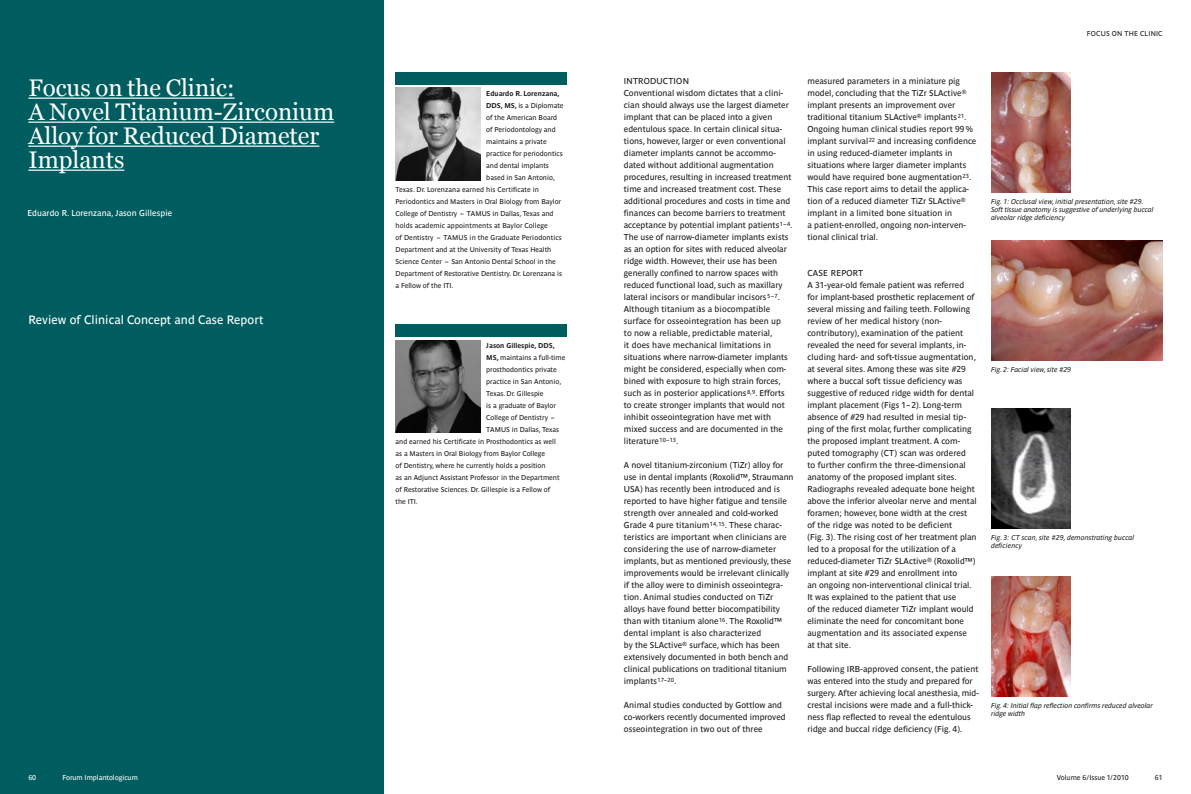
<style>
.page{position:relative;width:1191px;height:794px;background:#fff}
.page>*{position:absolute;margin:0;border:0;box-sizing:border-box;transform-origin:0 0}
.t1{font:24px/24px "Georgia";color:#fff}
.t2{font:12px "Parisine";letter-spacing:.005em;color:#fff}
.t3{font:8.5px/12px "Parisine";color:#241f1f}
.t4{font:8.5px "Parisine";letter-spacing:.01em;color:#fff}
.t5{font:7px "Parisine";color:#241f1f}
.t6{font:italic 7px/8px "Parisine";color:#241f1f}
.t7{font:700 7px "Parisine";color:#241f1f}
.t8{font:7px "Parisine";color:#fff}
.s1{font-weight:700}
</style>
<div class="page">
<div style="left:0;top:0;width:383px;height:794px;background:#005d5f"></div>
<img style="left:991px;top:72px;width:79px;height:120px">
<img style="left:991px;top:240px;width:171px;height:120px">
<img style="left:991px;top:408px;width:79px;height:120px">
<img style="left:991px;top:576px;width:79px;height:120px">
<div style="left:395px;top:72px;width:172px;height:12px;background:#005d5f"></div>
<div style="left:395px;top:324px;width:172px;height:12px;background:#005d5f"></div>
<hr style="left:28px;top:98px;width:207px;height:1px;background:#fff">
<hr style="left:28px;top:122px;width:306px;height:1px;background:#fff">
<hr style="left:28px;top:146px;width:291px;height:1px;background:#fff">
<hr style="left:28px;top:170px;width:96px;height:1px;background:#fff">
<img style="left:395px;top:88px;width:85px;height:92px">
<img style="left:395px;top:340px;width:85px;height:92px">
<h1 class="t1" style="left:28px;top:76px;width:307px">Focus on the Clinic:<br>A Novel Titanium-Zirconium<br>Alloy for Reduced Diameter<br>Implants</h1>
<p class="t4" style="left:27px;top:208px;width:146px">Eduardo R. Lorenzana, Jason Gillespie</p>
<h2 class="t2" style="left:28px;top:313px;width:237px">Review of Clinical Concept and Case Report</h2>
<p class="t7" style="left:486px;top:89px;width:75px">Eduardo R. Lorenzana,</p>
<p class="t5" style="left:486px;top:101px;width:79px"><span class="s1">DDS, MS,</span> is a Diplomate</p>
<p class="t5" style="left:486px;top:113px;width:72px">of the American Board</p>
<p class="t5" style="left:486px;top:125px;width:71px">of Periodontology and</p>
<p class="t5" style="left:486px;top:137px;width:62px">maintains a private</p>
<p class="t5" style="left:486px;top:149px;width:78px">practice for periodontics</p>
<p class="t5" style="left:486px;top:161px;width:64px">and dental implants</p>
<p class="t5" style="left:486px;top:173px;width:70px">based in San Antonio,</p>
<p class="t5" style="left:395px;top:185px;width:145px">Texas. Dr. Lorenzana earned his Certificate in</p>
<p class="t5" style="left:395px;top:197px;width:167px">Periodontics and Masters in Oral Biology from Baylor</p>
<p class="t5" style="left:395px;top:209px;width:159px">College of Dentistry – TAMUS in Dallas, Texas and</p>
<p class="t5" style="left:395px;top:221px;width:154px">holds academic appointments at Baylor College</p>
<p class="t5" style="left:395px;top:233px;width:168px">of Dentistry – TAMUS in the Graduate Periodontics</p>
<p class="t5" style="left:395px;top:245px;width:157px">Department and at the University of Texas Health</p>
<p class="t5" style="left:395px;top:257px;width:162px">Science Center – San Antonio Dental School in the</p>
<p class="t5" style="left:395px;top:269px;width:168px">Department of Restorative Dentistry. Dr. Lorenzana is</p>
<p class="t5" style="left:395px;top:281px;width:59px">a Fellow of the ITI.</p>
<p class="t7" style="left:486px;top:341px;width:70px">Jason Gillespie, DDS,</p>
<p class="t5" style="left:486px;top:353px;width:81px"><span class="s1">MS,</span> maintains a full-time</p>
<p class="t5" style="left:486px;top:365px;width:72px">prosthodontics private</p>
<p class="t5" style="left:486px;top:377px;width:76px">practice in San Antonio,</p>
<p class="t5" style="left:486px;top:389px;width:59px">Texas. Dr. Gillespie</p>
<p class="t5" style="left:486px;top:401px;width:71px">is a graduate of Baylor</p>
<p class="t5" style="left:486px;top:413px;width:71px">College of Dentistry –</p>
<p class="t5" style="left:486px;top:425px;width:74px">TAMUS in Dallas, Texas</p>
<p class="t5" style="left:395px;top:437px;width:162px">and earned his Certificate in Prosthodontics as well</p>
<p class="t5" style="left:395px;top:449px;width:151px">as a Masters in Oral Biology from Baylor College</p>
<p class="t5" style="left:395px;top:461px;width:152px">of Dentistry, where he currently holds a position</p>
<p class="t5" style="left:395px;top:473px;width:165px">as an Adjunct Assistant Professor in the Department</p>
<p class="t5" style="left:395px;top:485px;width:156px">of Restorative Sciences. Dr. Gillespie is a Fellow of</p>
<p class="t5" style="left:395px;top:497px;width:24px">the ITI.</p>
<p class="t5" style="left:1087px;top:29px;width:9px">Focuson</p>
<p class="t5" style="left:1124px;top:29px;width:25px">The Clinic</p>
<p class="t3" style="left:624px;top:75px;width:170px">INTRODUCTION<br>Conventional wisdom dictates that a clini&shy;cian should always use the largest diameter implant that can be placed into a given edentulous space. In certain clinical situa&shy;tions, however, larger or even conventional diameter implants cannot be accommo&shy;dated without additional augmentation procedures, resulting in increased treatment time and increased treatment cost. These additional procedures and costs in time and finances can become barriers to treatment acceptance by potential implant patients<sup>1–4</sup>.<br>The use of narrow-diameter implants exists as an option for sites with reduced alveolar ridge width. However, their use has been generally confined to narrow spaces with reduced functional load, such as maxillary lateral incisors or mandibular incisors<sup>5–7</sup>.<br>Although titanium as a biocompatible surface for osseointegration has been up<br>to now a reliable, predictable material,<br>it does have mechanical limitations in situations where narrow-diameter implants might be considered, especially when com&shy;bined with exposure to high strain forces, such as in posterior applications<sup>8,9</sup>. Efforts to create stronger implants that would not inhibit -osseointegration have met with mixed success and are documented in the literature<sup>10–13</sup>.</p>
<p class="t3" style="left:624px;top:459px;width:171px">A novel titanium-zirconium (TiZr) alloy for use in dental implants (Roxolid™, Straumann USA) has recently been introduced and is reported to have higher fatigue and tensile strength over annealed and cold-worked Grade 4 pure titanium<sup>14,15</sup>. These charac&shy;teristics are important when clinicians are considering the use of narrow-diameter implants, but as mentioned previously, these improvements would be irrelevant clinically if the alloy were to diminish osseointegra&shy;tion. Animal studies conducted on TiZr alloys have found better biocompatibility than with titanium alone<sup>16</sup>. The Roxolid™ dental implant is also characterized<br>by the SLActive<sup>®</sup> surface, which has been extensively documented in both bench and clinical publications on traditional titanium implants<sup>17–20</sup>.</p>
<p class="t3" style="left:624px;top:699px;width:163px">Animal studies conducted by Gottlow and co-workers recently documented improved osseointegration in two out of three</p>
<p class="t3" style="left:807px;top:75px;width:170px">measured parameters in a miniature pig model, concluding that the TiZr SLActive<sup>® </sup>implant presents an improvement over traditional titanium SLActive<sup>®</sup> implants<sup>21</sup>.<br>Ongoing human clinical studies report 99% implant survival<sup>22</sup> and increasing confidence in using reduced-diameter implants in situations where larger diameter implants would have required bone augmentation<sup>23</sup>.<br>This case report aims to detail the applica&shy;tion of a reduced diameter TiZr SLActive<sup>® </sup>implant in a limited bone situation in<br>a patient-enrolled, ongoing non-interven&shy;tional clinical trial.</p>
<p class="t3" style="left:807px;top:267px;width:171px">CASE REPORT<br>A 31-year-old female patient was referred for implant-based prosthetic replacement of several missing and failing teeth. -Following review of her medical history (non&shy;contributory), examination of the patient revealed the need for several implants, in&shy;cluding hard- and soft-tissue augmentation, at several sites. Among these was site #29 where a buccal soft tissue deficiency was suggestive of reduced ridge width for dental implant placement (Figs 1–2). Long-term absence of #29 had resulted in mesial tip&shy;ping of the first molar, further complicating the proposed implant treatment. A com&shy;puted tomography (CT) scan was ordered<br>to further confirm the three-dimensional anatomy of the proposed implant sites.<br>Radiographs revealed adequate bone height above the inferior alveolar nerve and mental foramen; however, bone width at the crest of the ridge was noted to be deficient<br>(Fig. 3). The rising cost of her treatment plan led to a proposal for the utilization of a reduced-diameter TiZr SLActive<sup>®</sup> (Roxolid™) implant at site #29 and enrollment into<br>an ongoing non-interventional clinical trial.<br>It was explained to the patient that use<br>of the reduced diameter TiZr implant would eliminate the need for concomitant bone augmentation and its associated expense at that site.</p>
<p class="t3" style="left:807px;top:663px;width:173px">Following IRB-approved consent, the patient was entered into the study and prepared for surgery. After achieving local anesthesia, mid&shy;crestal incisions were made and a full-thick&shy;ness flap reflected to reveal the edentulous ridge and buccal ridge deficiency (Fig. 4).</p>
<p class="t6" style="left:991px;top:198px;width:164px">Fig. 1: Occlusal view, initial presentation, site #29.<br>Soft tissue anatomy is suggestive of underlying buccal alveolar ridge deficiency</p>
<p class="t6" style="left:991px;top:366px;width:82px">Fig. 2: Facial view, site #29</p>
<p class="t6" style="left:991px;top:534px;width:145px">Fig. 3: CT scan, site #29, demonstrating buccal deficiency</p>
<p class="t6" style="left:991px;top:702px;width:163px">Fig. 4: Initial flap reflection confirms reduced alveolar ridge width</p>
<p class="t8" style="left:28px;top:773px;width:9px">60</p>
<p class="t8" style="left:62px;top:773px;width:77px">Forum Implantologicum</p>
<p class="t5" style="left:1056px;top:773px;width:73px">Volume 6/Issue 1/2010</p>
<p class="t5" style="left:1154px;top:773px;width:9px">61</p>
</div>
